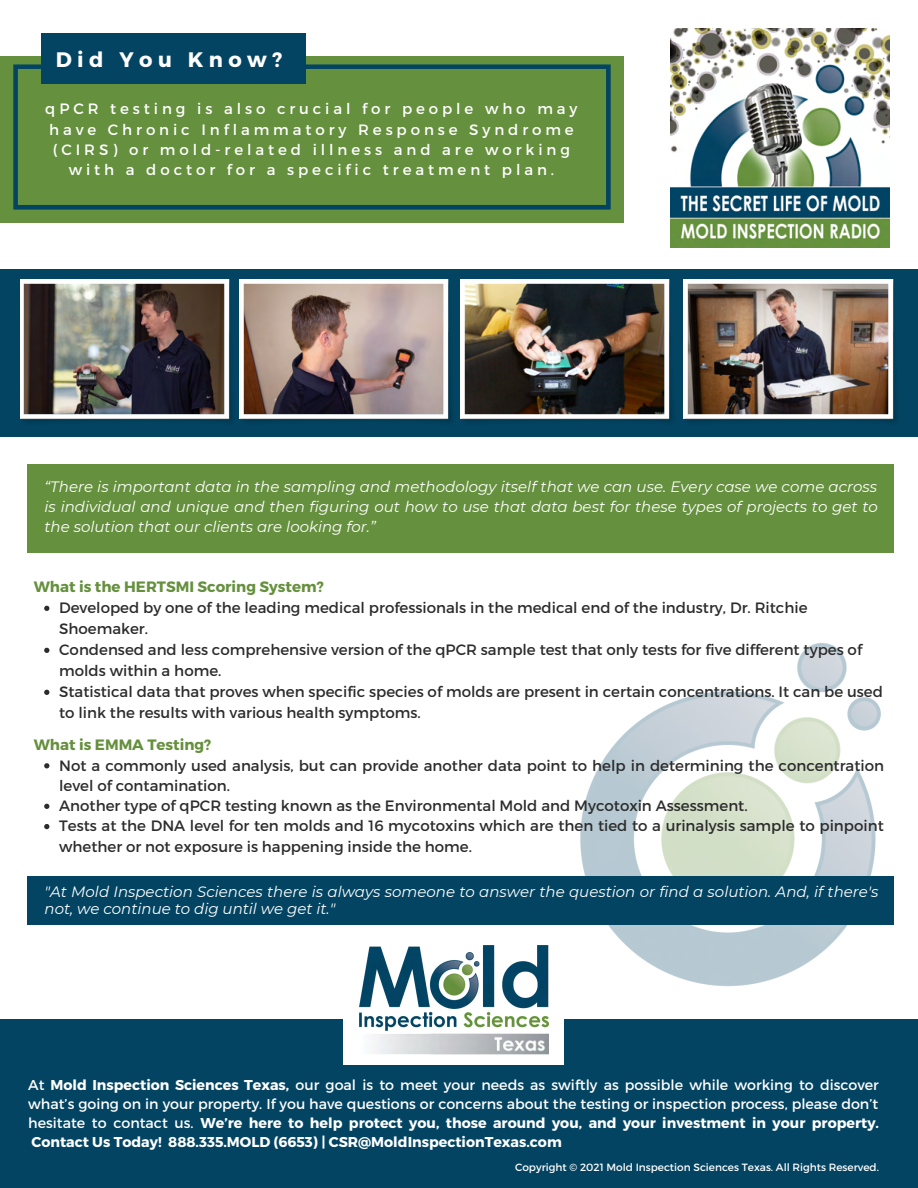
<style>
.page{position:relative;width:918px;height:1188px;background:#fff}
.page>*{position:absolute;margin:0;border:0;box-sizing:border-box;transform-origin:0 0}
.t1{font:700 21px "Montserrat";letter-spacing:.26em;color:#fff}
.t2{font:15px/21px "Montserrat";color:#2c2c2c}
.t3{font:italic 15px/20.2px "Montserrat";color:#fff;text-align:justify}
.t4{font:15px/20.2px "Montserrat";letter-spacing:.26em;color:#fff;text-align:center}
.t5{font:700 15px "Montserrat";color:#65903d}
.t6{font:14.25px/19.2px "Montserrat";color:#fff;text-align:justify}
.t7{font:10.5px "Montserrat";color:#fff}
.s1{font-weight:700}
</style>
<div class="page">
<div style="left:0;top:1019px;width:918px;height:169px;background:#034462"></div>
<div style="left:0;top:269px;width:918px;height:168px;background:#034462"></div>
<img style="left:670px;top:28px;width:219px;height:219px">
<div style="left:343px;top:974px;width:221px;height:91px;background:#fff"></div>
<div style="left:28px;top:464px;width:866px;height:89px;background:#65903d"></div>
<img style="left:359px;top:945px;width:189px;height:109px">
<img style="left:461px;top:279px;width:211px;height:143px">
<img style="left:239px;top:279px;width:212px;height:143px">
<img style="left:20px;top:279px;width:212px;height:143px">
<div style="left:0;top:56px;width:624px;height:166px;background:#65903d"></div>
<svg style="left:13px;top:64px;width:598px;height:146px"></svg>
<img style="left:567px;top:643px;width:323px;height:344px">
<div style="left:42px;top:34px;width:264px;height:50px;background:#034462"></div>
<img style="left:684px;top:279px;width:212px;height:143px">
<svg style="left:44px;top:606px;width:5px;height:5px"></svg>
<svg style="left:44px;top:648px;width:5px;height:5px"></svg>
<svg style="left:44px;top:690px;width:5px;height:5px"></svg>
<svg style="left:44px;top:763px;width:5px;height:5px"></svg>
<svg style="left:44px;top:804px;width:5px;height:5px"></svg>
<svg style="left:44px;top:824px;width:5px;height:5px"></svg>
<div style="left:28px;top:876px;width:866px;height:48px;background:#034462"></div>
<p class="t1" style="left:56px;top:45px;width:228px">Did You Know?</p>
<p class="t4" style="left:45px;top:98px;width:534px">qPCR testing is also crucial for people who may have Chronic Inflammatory Response Syndrome (CIRS) or mold-related illness and are working with a doctor for a specific treatment plan.</p>
<p class="t3" style="left:45px;top:476px;width:835px">“There is important data in the sampling and methodology itself that we can use. Every case we come across is individual and unique and then figuring out how to use that data best for these types of projects to get to the solution that our clients are looking for.”</p>
<p class="t5" style="left:34px;top:577px;width:292px">What is the HERTSMI Scoring System?</p>
<p class="t2" style="left:59px;top:597px;width:750px">Developed by one of the leading medical professionals in the medical end of the industry, Dr. Ritchie<br>Shoemaker.</p>
<p class="t2" style="left:59px;top:639px;width:804px">Condensed and less comprehensive version of the qPCR sample test that only tests for five different types of molds within a home.</p>
<p class="t2" style="left:59px;top:681px;width:825px">Statistical data that proves when specific species of molds are present in certain concentrations. It can be used to link the results with various health symptoms.</p>
<p class="t2" style="left:59px;top:754px;width:826px;line-height:20.2px">Not a commonly used analysis, but can provide another data point to help in determining the concentration level of contamination.</p>
<p class="t2" style="left:59px;top:795px;width:690px">Another type of qPCR testing known as the Environmental Mold and Mycotoxin Assessment.</p>
<p class="t2" style="left:59px;top:815px;width:826px;line-height:20.2px">Tests at the DNA level for ten molds and 16 mycotoxins which are then tied to a urinalysis sample to pinpoint whether or not exposure is happening inside the home.</p>
<p class="t5" style="left:34px;top:735px;width:179px">What is EMMA Testing?</p>
<p class="t3" style="left:45px;top:883px;width:835px;line-height:16.8px">"At Mold Inspection Sciences there is always someone to answer the question or find a solution. And, if there's not, we continue to dig until we get it."</p>
<p class="t6" style="left:28px;top:1074px;width:852px">At <span class="s1">Mold Inspection Sciences Texas,</span> our goal is to meet your needs as swiftly as possible while working to discover what’s going on in your property. If you have questions or concerns about the testing or inspection process, please don’t hesitate to contact us. <span class="s1">We’re here to help protect you, those around you, and your investment in your property.<br>Contact Us Today! 888.335.MOLD (6653) | CSR@MoldInspectionTexas.com</span></p>
<p class="t7" style="left:515px;top:1160px;width:365px">Copyright © 2021 Mold Inspection Sciences Texas. All Rights Reserved.</p>
</div>
